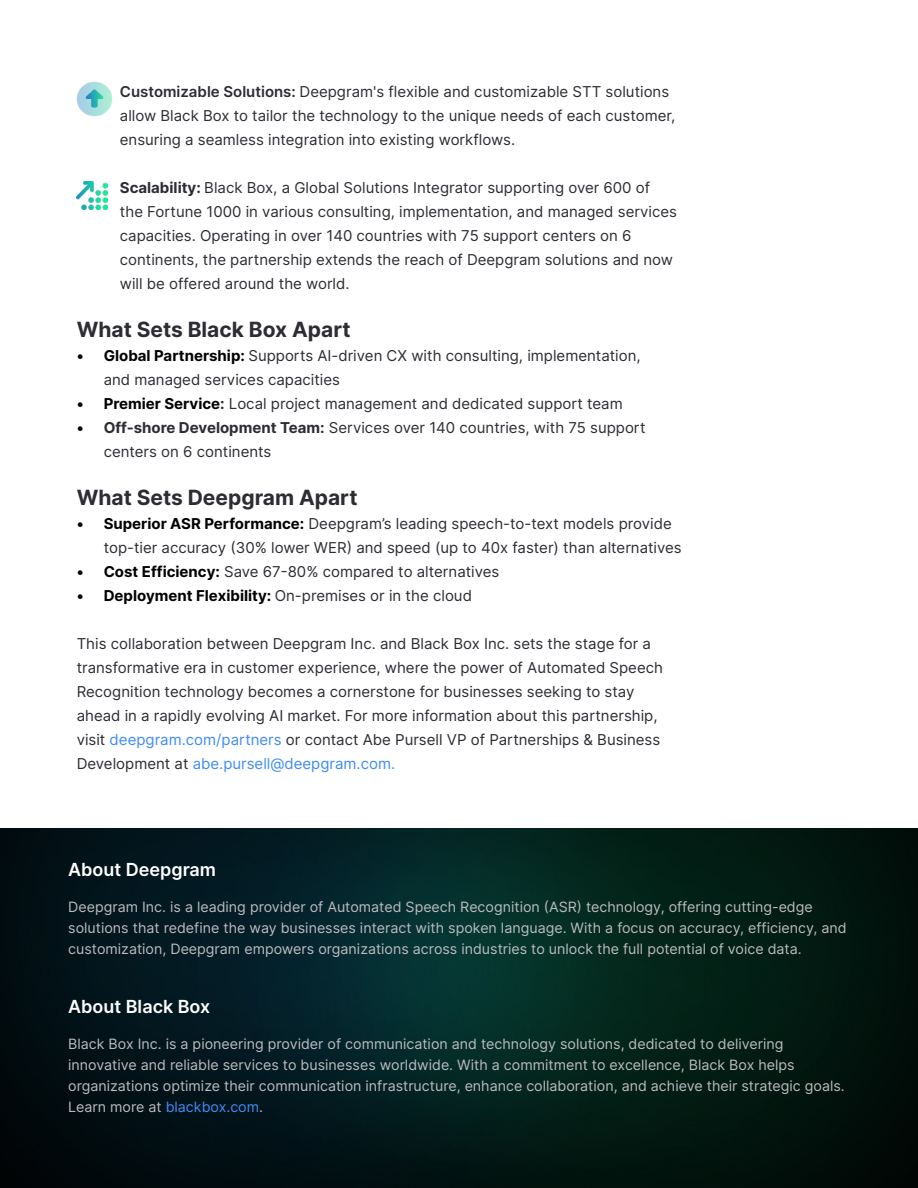
<style>
.page{position:relative;width:918px;height:1188px;background:#fff}
.page>*{position:absolute;margin:0;border:0;box-sizing:border-box;transform-origin:0 0}
.t1{font:700 21px "Inter";color:#2c2c33}
.t2{font:600 18px "Inter";color:#fff}
.t3{font:15px/24px "Inter";color:#2c2c33}
.t4{font:14.25px/21px "Inter";color:#bbbbbf}
.s1{font-weight:600}
.s2{font-weight:700}
.s3{font-family:"Inter V";color:#000}
.s4{font-weight:700;color:#000}
.s5{color:#3f8cf7}
</style>
<div class="page">
<img style="left:0;top:828px;width:918px;height:360px">
<img style="left:77px;top:182px;width:30px;height:27px">
<img style="left:77px;top:82px;width:35px;height:34px">
<p class="t3" style="left:120px;top:79px;width:557px"><span class="s1">Customizable Solutions:</span> Deepgram's flexible and customizable STT solutions allow Black Box to tailor the technology to the unique needs of each customer, ensuring a seamless integration into existing workflows.</p>
<p class="t3" style="left:120px;top:175px;width:559px"><span class="s2">Scalability:</span> Black Box, a Global Solutions Integrator supporting over 600 of the Fortune 1000 in various consulting, implementation, and managed services capacities. Operating in over 140 countries with 75 support centers on 6 continents, the partnership extends the reach of Deepgram solutions and now will be offered around the world.</p>
<h1 class="t1" style="left:77px;top:313px;width:275px">What Sets Black Box Apart</h1>
<p class="t3" style="left:104px;top:343px;width:539px;text-indent:-27px"><span class="s3">•</span> <span class="s4">Global Partnership:</span> Supports AI-driven CX with consulting, implementation, and managed services capacities</p>
<p class="t3" style="left:77px;top:391px;width:548px"><span class="s3">•</span> <span class="s4">Premier Service</span><span class="s2">:</span> Local project management and dedicated support team</p>
<p class="t3" style="left:104px;top:415px;width:543px;text-indent:-27px"><span class="s3">•</span> <span class="s2">Off-shore Development Team:</span> Services over 140 countries, with 75 support centers on 6 continents</p>
<h1 class="t1" style="left:77px;top:481px;width:282px">What Sets Deepgram Apart</h1>
<p class="t3" style="left:104px;top:511px;width:580px;text-indent:-27px"><span class="s3">•</span> <span class="s4">Superior ASR Performance:</span> Deepgram’s leading speech-to-text models provide top-tier accuracy (30% lower WER) and speed (up to 40x faster) than alternatives</p>
<p class="t3" style="left:77px;top:559px;width:424px"><span class="s3">•</span> <span class="s4">Cost Efficiency:</span> Save 67-80% compared to alternatives</p>
<p class="t3" style="left:77px;top:583px;width:397px"><span class="s3">•</span> <span class="s4">Deployment Flexibility:</span> On-premises or in the cloud</p>
<p class="t3" style="left:77px;top:631px;width:588px">This collaboration between Deepgram Inc. and Black Box Inc. sets the stage for a transformative era in customer experience, where the power of Automated Speech Recognition technology becomes a cornerstone for businesses seeking to stay ahead in a rapidly evolving AI market. For more information about this partnership, visit <span class="s5">deepgram.com/partners</span> or contact Abe Pursell VP of Partnerships &amp; Business Development at <span class="s5">abe.pursell@deepgram.com.</span></p>
<p class="t2" style="left:68px;top:856px;width:149px">About Deepgram</p>
<p class="t4" style="left:68px;top:896px;width:780px">Deepgram Inc. is a leading provider of Automated Speech Recognition (ASR) technology, offering cutting-edge solutions that redefine the way businesses interact with spoken language. With a focus on accuracy, efficiency, and customization, Deepgram empowers organizations across industries to unlock the full potential of voice data.</p>
<p class="t2" style="left:68px;top:993px;width:144px">About Black Box</p>
<p class="t4" style="left:68px;top:1033px;width:778px">Black Box Inc. is a pioneering provider of communication and technology solutions, dedicated to delivering innovative and reliable services to businesses worldwide. With a commitment to excellence, Black Box helps organizations optimize their communication infrastructure, enhance collaboration, and achieve their strategic goals.<br>Learn more at <span class="s5">blackbox.com</span>.</p>
</div>
